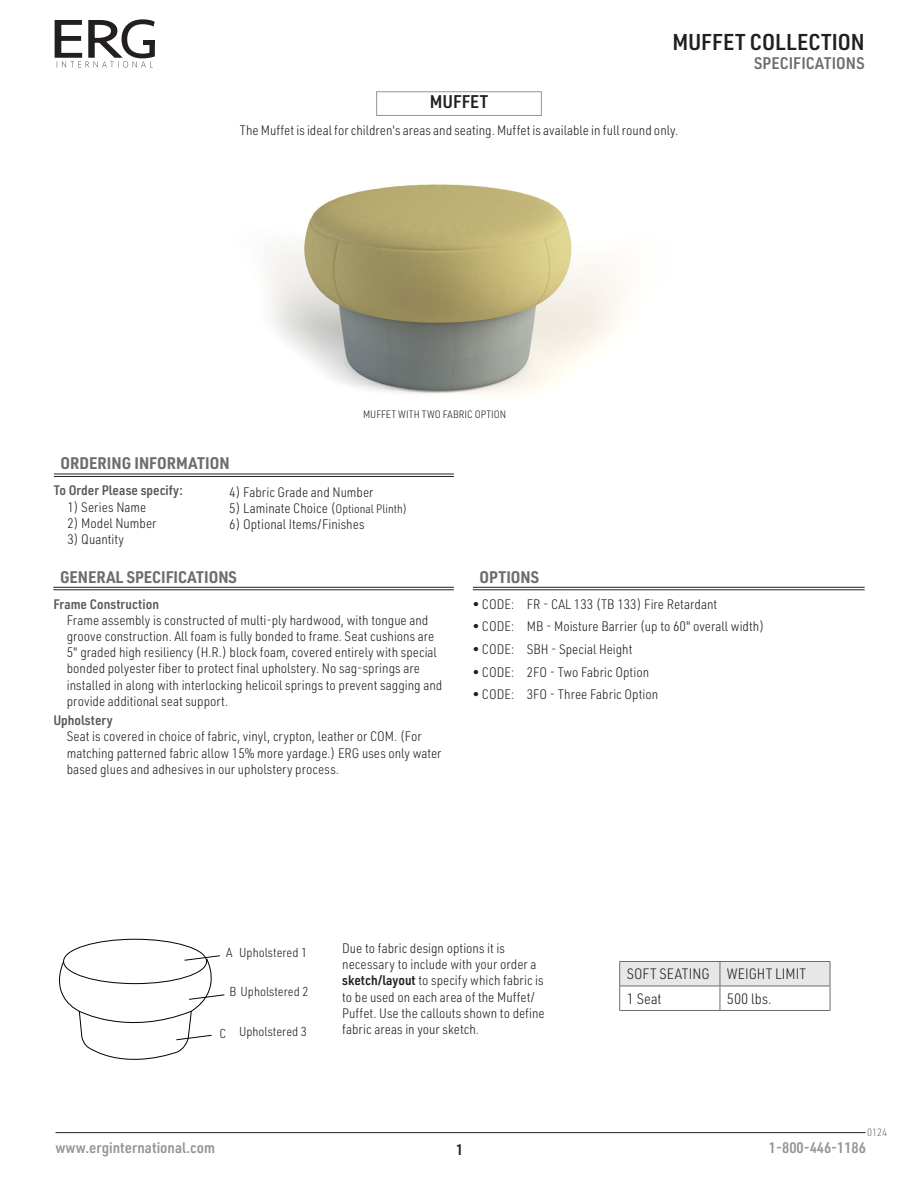
<style>
.page{position:relative;width:918px;height:1188px;background:#fff}
.page>*{position:absolute;margin:0;border:0;box-sizing:border-box;transform-origin:0 0}
.H_LT_PG_Header{font:600 22.5px "URWDIN Semi Cond";letter-spacing:.01em;color:#231f20}
.t1{font:600 18px "URWDIN Semi Cond";color:#231f20}
.NEW_Subhead_rule_below{font:700 16.5px "URWDIN Semi Cond";color:#6c6d70}
.HLeftPageSubHead2{font:600 16.5px "URWDIN Semi Cond";letter-spacing:.01em;color:#6c6d70}
.t2{font:600 15px "URWDIN Semi Cond";color:#939598}
.t3{font:600 15px "URWDIN Semi Cond";color:#231f20}
.Price_Cols_ProdSpec{font:300 14.85px "URWDIN Semi Cond";color:#231f20}
.New_List_text{font:300 13.5px/16.2px "URWDIN Semi Cond";color:#231f20}
.C_URW_Grot_TNar_9{font:300 13.5px/16.2px "URWDIN Semi Cond";color:#231f20}
.New_Option_Bullets{font:300 13.5px "URWDIN Semi Cond";color:#231f20}
.New_Intro_text{font:300 13.5px "URWDIN Semi Cond";color:#231f20}
.New_Subhead_9pt_80{font:600 13.5px "URWDIN Semi Cond";color:#57585a}
.New_Option_Bullets-2{font:300 12.75px "URWDIN Semi Cond";color:#231f20}
.NEW_Callout_7_point{font:300 10.5px "URWDIN Semi Cond";color:#231f20}
.t4{font:300 10.5px "URWDIN Semi Cond";color:#6c6d70}
.s1{font-size:12px}
.s2{font-weight:600}
</style>
<div class="page">
<hr style="left:56px;top:1132px;width:810px;height:1px;background:#231f20">
<svg style="left:54px;top:19px;width:101px;height:48px"></svg>
<div style="left:144px;top:40px;width:11px;height:5px;background:#231f20"></div>
<img style="left:270px;top:184px;width:353px;height:211px">
<hr style="left:53px;top:587px;width:401px;height:1px;background:#231f20">
<hr style="left:53px;top:590px;width:401px;height:1px;background:#231f20">
<hr style="left:54px;top:474px;width:400px;height:1px;background:#231f20">
<hr style="left:54px;top:476px;width:400px;height:1px;background:#231f20">
<hr style="left:473px;top:587px;width:392px;height:1px;background:#231f20">
<hr style="left:473px;top:590px;width:392px;height:1px;background:#231f20">
<div style="left:376px;top:91px;width:166px;height:25px;border:1px solid #939598"></div>
<svg style="left:59px;top:955px;width:166px;height:105px"></svg>
<hr style="left:619px;top:961px;width:101px;height:1px;background:#6c6d70">
<hr style="left:720px;top:961px;width:110px;height:1px;background:#6c6d70">
<svg style="left:619px;top:962px;width:212px;height:48px"></svg>
<hr style="left:619px;top:1010px;width:101px;height:1px;background:#6c6d70">
<hr style="left:720px;top:1010px;width:110px;height:1px;background:#6c6d70">
<p class="H_LT_PG_Header" style="left:672px;top:26px;width:194px">MUFFET COLLECTION</p>
<p class="HLeftPageSubHead2" style="left:754px;top:52px;width:112px">SPECIFICATIONS</p>
<p class="t1" style="left:430px;top:90px;width:60px">MUFFET</p>
<p class="New_Intro_text" style="left:240px;top:121px;width:440px">The Muffet is ideal for children's areas and seating. Muffet is available in full round only.</p>
<p class="NEW_Callout_7_point" style="left:363px;top:407px;width:145px">MUFFET WITH TWO FABRIC OPTION</p>
<p class="NEW_Subhead_rule_below" style="left:61px;top:452px;width:171px">ORDERING INFORMATION</p>
<p class="New_Subhead_9pt_80" style="left:54px;top:481px;width:131px">To Order Please specify:</p>
<p class="New_List_text" style="left:67px;top:498px;width:81px">1) Series Name</p>
<p class="New_List_text" style="left:67px;top:514px;width:91px">2) Model Number</p>
<p class="New_List_text" style="left:67px;top:531px;width:58px">3) Quantity</p>
<p class="New_List_text" style="left:229px;top:484px;width:146px">4) Fabric Grade and Number</p>
<p class="New_List_text" style="left:229px;top:500px;width:179px">5) Laminate Choice (<span class="s1">Optional Plinth)</span></p>
<p class="New_List_text" style="left:229px;top:516px;width:137px">6) Optional Items/Finishes</p>
<p class="NEW_Subhead_rule_below" style="left:60px;top:565px;width:178px">GENERAL SPECIFICATIONS</p>
<p class="New_Subhead_9pt_80" style="left:53px;top:595px;width:107px">Frame Construction</p>
<p class="New_List_text" style="left:67px;top:612px;width:377px">Frame assembly is constructed of multi-ply hardwood, with tongue and groove construction. All foam is fully bonded to frame. Seat cushions are 5" graded high resiliency (H.R.) block foam, covered entirely with special bonded polyester fiber to protect final upholstery. No sag-springs are installed in along with interlocking helicoil springs to prevent sagging and provide additional seat support.</p>
<p class="New_Subhead_9pt_80" style="left:53px;top:711px;width:61px">Upholstery</p>
<p class="New_List_text" style="left:67px;top:728px;width:376px">Seat is covered in choice of fabric, vinyl, crypton, leather or COM. (For matching patterned fabric allow 15% more yardage.) ERG uses only water based glues and adhesives in our upholstery process.</p>
<p class="NEW_Subhead_rule_below" style="left:480px;top:565px;width:61px">OPTIONS</p>
<p class="New_Option_Bullets" style="left:473px;top:595px;width:246px">• CODE: FR - CAL 133 (TB 133) Fire Retardant</p>
<p class="New_Option_Bullets" style="left:473px;top:618px;width:293px">• CODE: MB - Moisture Barrier (up to 60" overall width)</p>
<p class="New_Option_Bullets" style="left:473px;top:640px;width:161px">• CODE: SBH - Special Height</p>
<p class="New_Option_Bullets" style="left:473px;top:663px;width:178px">• CODE: 2FO - Two Fabric Option</p>
<p class="New_Option_Bullets" style="left:473px;top:686px;width:187px">• CODE: 3FO - Three Fabric Option</p>
<p class="New_Option_Bullets-2" style="left:226px;top:944px;width:8px">A</p>
<p class="New_Option_Bullets-2" style="left:230px;top:983px;width:80px">B Upholstered 2</p>
<p class="New_Option_Bullets-2" style="left:239px;top:944px;width:69px">Upholstered 1</p>
<p class="New_Option_Bullets-2" style="left:220px;top:1025px;width:8px">C</p>
<p class="New_Option_Bullets-2" style="left:239px;top:1023px;width:69px">Upholstered 3</p>
<p class="C_URW_Grot_TNar_9" style="left:342px;top:940px;width:204px">Due to fabric design options it is necessary to include with your order a <span class="s2">sketch/layout</span> to specify which fabric is to be used on each area of the Muffet/ Puffet. Use the callouts shown to define fabric areas in your sketch.</p>
<p class="Price_Cols_ProdSpec" style="left:627px;top:964px;width:84px">SOFT SEATING</p>
<p class="Price_Cols_ProdSpec" style="left:727px;top:964px;width:81px">WEIGHT LIMIT</p>
<p class="Price_Cols_ProdSpec" style="left:627px;top:989px;width:37px">1 Seat</p>
<p class="Price_Cols_ProdSpec" style="left:727px;top:989px;width:46px">500 lbs.</p>
<p class="t4" style="left:867px;top:1125px;width:22px">0124</p>
<p class="t2" style="left:56px;top:1138px;width:161px">www.erginternational.com</p>
<p class="t2" style="left:769px;top:1138px;width:99px">1-800-446-1186</p>
<p class="t3" style="left:456px;top:1139px;width:9px">1</p>
</div>
